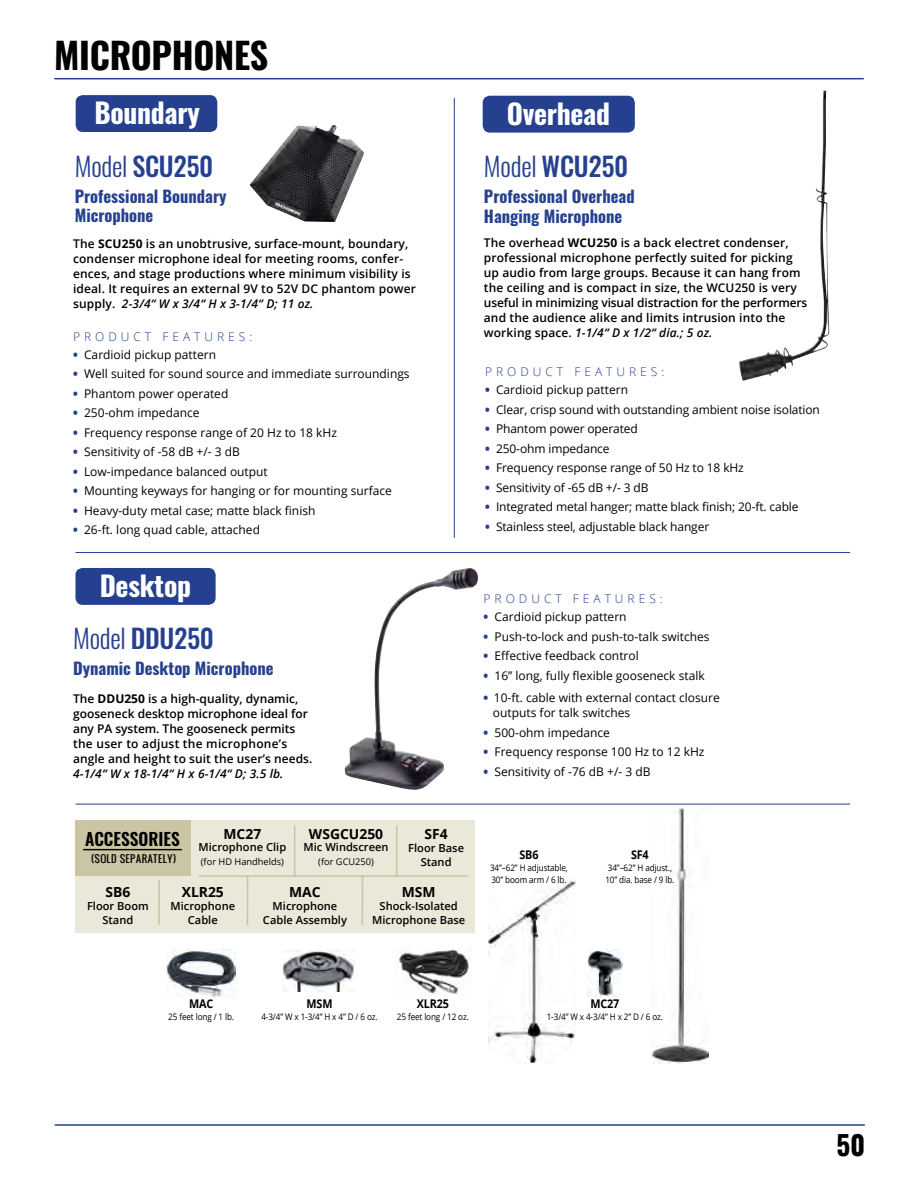
<style>
.page{position:relative;width:918px;height:1188px;background:#fff}
.page>*{position:absolute;margin:0;border:0;box-sizing:border-box;transform-origin:0 0}
.t1{font:700 36px "Oswald";letter-spacing:-.01em;color:#000}
.t2{font:700 27.75px "Oswald";letter-spacing:-.01em;color:#fff}
.t3{font:700 27px "Oswald";color:#000}
.t4{font:500 26.25px "Oswald";letter-spacing:-.01em;color:#25408f}
.t5{font:600 17.25px "Oswald";color:#000}
.t6{font:700 16.5px/19.5px "Oswald";color:#25408f}
.t7{font:700 13.95px "Open Sans";color:#000}
.t8{font:12px/15px "Open Sans";color:#000}
.t9{font:600 12px/15px "Open Sans";letter-spacing:.01em;color:#000}
.t10{font:300 12px "Open Sans";letter-spacing:.335em;color:#25408f}
.t11{font:italic 600 12px "Open Sans";color:#000}
.t12{font:700 12px "Open Sans";letter-spacing:-.01em;color:#000;scale:.9 1}
.t13{font:600 11.1px/13.5px "Open Sans";color:#000;text-align:center}
.t14{font:10.05px "Oswald";letter-spacing:.02em;color:#000}
.t15{font:9.3px "Open Sans";color:#000}
.t16{font:9px/12px "Open Sans";letter-spacing:-.01em;color:#000;scale:.9 1}
.s1{font-weight:300}
.s2{font-weight:700}
.s3{font-style:italic}
.s4{font-weight:800;color:#25408f}
</style>
<div class="page">
<hr style="left:54px;top:78px;width:810px;height:1px;background:#25408f">
<hr style="left:55px;top:1124px;width:810px;height:2px;background:#25408f">
<img style="left:739px;top:91px;width:91px;height:290px">
<div style="left:76px;top:95px;width:141px;height:37px;background:#25408f;border-radius:7px"></div>
<div style="left:483px;top:96px;width:152px;height:37px;background:#25408f;border-radius:7px"></div>
<img style="left:249px;top:125px;width:115px;height:97px">
<hr style="left:75px;top:552px;width:775px;height:1px;background:#25408f">
<hr style="left:454px;top:98px;width:1px;height:440px;background:#25408f">
<div style="left:75px;top:568px;width:141px;height:37px;background:#25408f;border-radius:7px"></div>
<img style="left:345px;top:568px;width:133px;height:222px">
<hr style="left:75px;top:804px;width:775px;height:1px;background:#25408f">
<div style="left:75px;top:820px;width:400px;height:113px;background:#eae8d8"></div>
<hr style="left:294px;top:825px;width:1px;height:51px;background:#cac6a3">
<hr style="left:396px;top:825px;width:2px;height:51px;background:#cac6a3">
<div style="left:75px;top:820px;width:116px;height:56px;background:#cac6a3"></div>
<hr style="left:83px;top:849px;width:99px;height:1px;background:#000">
<img style="left:281px;top:951px;width:73px;height:40px">
<img style="left:166px;top:950px;width:69px;height:47px">
<img style="left:587px;top:949px;width:35px;height:47px">
<img style="left:398px;top:950px;width:72px;height:45px">
<hr style="left:158px;top:880px;width:2px;height:45px;background:#cac6a3">
<hr style="left:247px;top:876px;width:1px;height:49px;background:#cac6a3">
<hr style="left:362px;top:876px;width:1px;height:49px;background:#cac6a3">
<img style="left:651px;top:808px;width:57px;height:255px">
<img style="left:488px;top:879px;width:87px;height:184px">
<hr style="left:199px;top:875px;width:269px;height:2px;background:#cac6a3">
<h1 class="t1" style="left:54px;top:37px;width:215px">MICROPHONES</h1>
<h2 class="t2" style="left:94px;top:99px;width:107px">Boundary</h2>
<h3 class="t4" style="left:75px;top:152px;width:140px"><span class="s1">Model</span> SCU250</h3>
<h3 class="t6" style="left:75px;top:187px;width:153px">Professional Boundary<br>Microphone</h3>
<p class="t9" style="left:73px;top:236px;width:344px">The <span class="s2">SCU250</span> is an unobtrusive, surface-mount, boundary, condenser microphone ideal for meeting rooms, confer&shy;ences, and stage productions where minimum visibility is ideal. It requires an external 9V to 52V DC phantom power supply. <span class="s3">2-3/4“ W x 3/4“ H x 3-1/4“ D; 11 oz.</span></p>
<p class="t10" style="left:73px;top:328px;width:181px">PRODUCT FEATURES:</p>
<p class="t8" style="left:73px;top:347px;width:144px"><span class="s4">•</span> Cardioid pickup pattern</p>
<p class="t8" style="left:73px;top:366px;width:338px"><span class="s4">•</span> Well suited for sound source and immediate surroundings</p>
<p class="t8" style="left:73px;top:386px;width:157px"><span class="s4">•</span> Phantom power operated</p>
<p class="t8" style="left:73px;top:405px;width:128px"><span class="s4">•</span> 250-ohm impedance</p>
<p class="t8" style="left:73px;top:425px;width:265px"><span class="s4">•</span> Frequency response range of 20 Hz to 18 kHz</p>
<p class="t8" style="left:73px;top:444px;width:168px"><span class="s4">•</span> Sensitivity of -58 dB +/- 3 dB</p>
<p class="t8" style="left:73px;top:464px;width:196px"><span class="s4">•</span> Low-impedance balanced output</p>
<p class="t8" style="left:73px;top:483px;width:320px"><span class="s4">•</span> Mounting keyways for hanging or for mounting surface</p>
<p class="t8" style="left:73px;top:503px;width:244px"><span class="s4">•</span> Heavy-duty metal case; matte black finish</p>
<p class="t8" style="left:73px;top:522px;width:188px"><span class="s4">•</span> 26-ft. long quad cable, attached</p>
<h2 class="t2" style="left:100px;top:572px;width:93px">Desktop</h2>
<h3 class="t4" style="left:73px;top:625px;width:142px"><span class="s1">Model</span> DDU250</h3>
<h3 class="t6" style="left:73px;top:659px;width:202px">Dynamic Desktop Microphone</h3>
<p class="t9" style="left:73px;top:690px;width:241px">The <span class="s2">DDU250</span> is a high-quality, dynamic, gooseneck desktop microphone ideal for any PA system. The gooseneck permits the user to adjust the microphone’s angle and height to suit the user’s needs.</p>
<p class="t11" style="left:73px;top:765px;width:212px">4-1/4“ W x 18-1/4“ H x 6-1/4“ D; 3.5 lb.</p>
<h2 class="t2" style="left:507px;top:99px;width:105px">Overhead</h2>
<h3 class="t4" style="left:484px;top:153px;width:146px"><span class="s1">Model</span> WCU250</h3>
<h3 class="t6" style="left:484px;top:188px;width:152px">Professional Overhead<br>Hanging Microphone</h3>
<p class="t9" style="left:484px;top:235px;width:325px">The overhead <span class="s2">WCU250</span> is a back electret condenser, professional microphone perfectly suited for picking up audio from large groups. Because it can hang from the ceiling and is compact in size, the WCU250 is very useful in minimizing visual distraction for the performers and the audience alike and limits intrusion into the working space. <span class="s3">1-1/4“ D x 1/2“ dia.; 5 oz.</span></p>
<p class="t10" style="left:485px;top:364px;width:181px">PRODUCT FEATURES:</p>
<p class="t8" style="left:485px;top:382px;width:144px"><span class="s4">•</span> Cardioid pickup pattern</p>
<p class="t8" style="left:485px;top:402px;width:336px"><span class="s4">•</span> Clear, crisp sound with outstanding ambient noise isolation</p>
<p class="t8" style="left:485px;top:421px;width:154px"><span class="s4">•</span> Phantom power operated</p>
<p class="t8" style="left:485px;top:441px;width:126px"><span class="s4">•</span> 250-ohm impedance</p>
<p class="t8" style="left:485px;top:460px;width:260px"><span class="s4">•</span> Frequency response range of 50 Hz to 18 kHz</p>
<p class="t8" style="left:485px;top:480px;width:165px"><span class="s4">•</span> Sensitivity of -65 dB +/- 3 dB</p>
<p class="t8" style="left:485px;top:499px;width:315px"><span class="s4">•</span> Integrated metal hanger; matte black finish; 20-ft. cable</p>
<p class="t8" style="left:485px;top:519px;width:226px"><span class="s4">•</span> Stainless steel, adjustable black hanger</p>
<p class="t10" style="left:484px;top:591px;width:181px">PRODUCT FEATURES:</p>
<p class="t8" style="left:484px;top:609px;width:144px"><span class="s4">•</span> Cardioid pickup pattern</p>
<p class="t8" style="left:484px;top:629px;width:228px"><span class="s4">•</span> Push-to-lock and push-to-talk switches</p>
<p class="t8" style="left:484px;top:648px;width:157px"><span class="s4">•</span> Effective feedback control</p>
<p class="t8" style="left:484px;top:668px;width:223px"><span class="s4">•</span> 16” long, fully flexible gooseneck stalk</p>
<p class="t8" style="left:493px;top:690px;width:228px;text-indent:-9px"><span class="s4">•</span> 10-ft. cable with external contact closure outputs for talk switches</p>
<p class="t8" style="left:484px;top:725px;width:128px"><span class="s4">•</span> 500-ohm impedance</p>
<p class="t8" style="left:484px;top:744px;width:222px"><span class="s4">•</span> Frequency response 100 Hz to 12 kHz</p>
<p class="t8" style="left:484px;top:764px;width:168px"><span class="s4">•</span> Sensitivity of -76 dB +/- 3 dB</p>
<h3 class="t5" style="left:85px;top:830px;width:96px">ACCESSORIES</h3>
<p class="t14" style="left:91px;top:851px;width:87px">(SOLD SEPARATELY)</p>
<p class="t7" style="left:223px;top:824px;width:39px">MC27</p>
<p class="t13" style="left:199px;top:840px;width:89px">Microphone Clip</p>
<p class="t15" style="left:201px;top:855px;width:85px">(for HD Handhelds)</p>
<p class="t7" style="left:309px;top:824px;width:76px">WSGCU250</p>
<p class="t13" style="left:304px;top:840px;width:86px">Mic Windscreen</p>
<p class="t15" style="left:318px;top:855px;width:57px">(for GCU250)</p>
<p class="t7" style="left:425px;top:824px;width:25px">SF4</p>
<p class="t13" style="left:408px;top:841px;width:57px">Floor Base<br>Stand</p>
<p class="t7" style="left:105px;top:882px;width:26px">SB6</p>
<p class="t13" style="left:87px;top:899px;width:63px">Floor Boom<br>Stand</p>
<p class="t7" style="left:182px;top:882px;width:44px">XLR25</p>
<p class="t13" style="left:170px;top:899px;width:66px">Microphone<br>Cable</p>
<p class="t7" style="left:289px;top:882px;width:33px">MAC</p>
<p class="t13" style="left:263px;top:899px;width:86px">Microphone<br>Cable Assembly</p>
<p class="t7" style="left:402px;top:882px;width:35px">MSM</p>
<p class="t13" style="left:372px;top:899px;width:95px">Shock-Isolated<br>Microphone Base</p>
<p class="t12" style="left:519px;top:846px;width:23px">SB6</p>
<p class="t16" style="left:490px;top:861px;width:88px">34”–62” H adjustable,<br>30” boom arm / 6 lb.</p>
<p class="t12" style="left:631px;top:846px;width:21px">SF4</p>
<p class="t16" style="left:605px;top:861px;width:78px">34”–62” H adjust.,<br>10” dia. base / 9 lb.</p>
<p class="t12" style="left:189px;top:995px;width:28px">MAC</p>
<p class="t16" style="left:168px;top:1010px;width:75px">25 feet long / 1 lb.</p>
<p class="t12" style="left:306px;top:995px;width:30px">MSM</p>
<p class="t16" style="left:261px;top:1010px;width:131px">4-3/4” W x 1-3/4” H x 4” D / 6 oz.</p>
<p class="t12" style="left:417px;top:995px;width:37px">XLR25</p>
<p class="t16" style="left:397px;top:1010px;width:81px">25 feet long / 12 oz.</p>
<p class="t12" style="left:590px;top:995px;width:34px">MC27</p>
<p class="t16" style="left:547px;top:1010px;width:131px">1-3/4” W x 4-3/4” H x 2” D / 6 oz.</p>
<h3 class="t3" style="left:836px;top:1131px;width:30px">50</h3>
</div>
